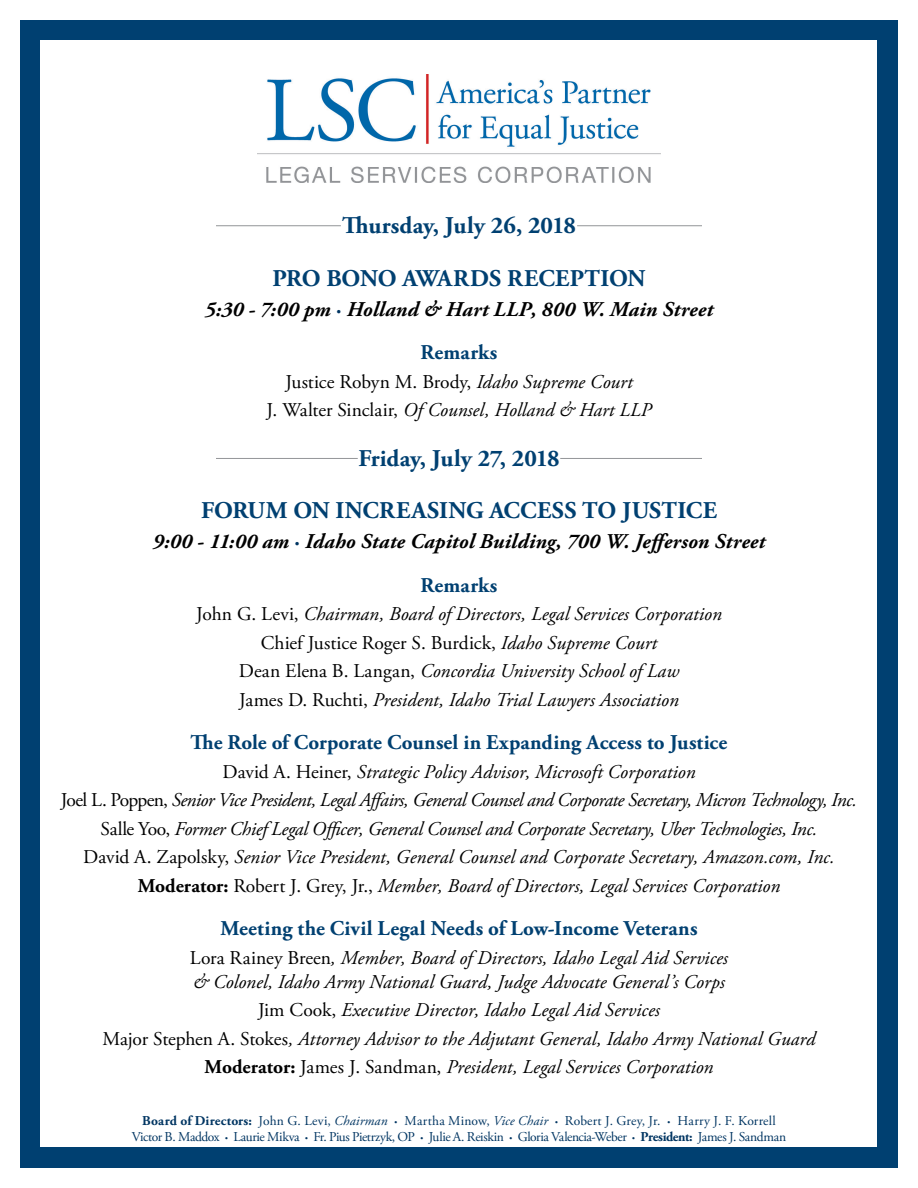
<style>
.page{position:relative;width:918px;height:1188px;background:#fff}
.page>*{position:absolute;margin:0;border:0;box-sizing:border-box;transform-origin:0 0}
.t1{font:700 24px "Adobe Garamond Pro";color:#004071}
.INTRO_REMARKS_panel{font:700 21px "Adobe Garamond Pro";letter-spacing:.005em;color:#004071}
.BOARD_MEMBER_panelis{font:italic 700 21px "Adobe Garamond Pro";letter-spacing:.01em;color:#000}
.BOARD_MEMBER_panelis-2{font:italic 19.5px "Adobe Garamond Pro";color:#000}
.BOARD_MEMBER_panelis-3{font:italic 19.5px "Adobe Garamond Pro";letter-spacing:-.03em;color:#000}
.BOARD_MEMBER_panelis-4{font:italic 19.5px "Adobe Garamond Pro";letter-spacing:-.02em;color:#000}
.BOARD_MEMBER_panelis-5{font:19.5px "Adobe Garamond Pro";color:#000}
.t2{font:13.5px "Adobe Garamond Pro";letter-spacing:-.02em;color:#003562}
.t3{font:13.5px "Adobe Garamond Pro";letter-spacing:.015em;color:#003562}
.s1{font-style:normal;color:#003562}
.s2{font-style:italic}
.s3{font-style:normal}
.s4{font-weight:700;font-style:normal}
.s5{font-weight:700}
</style>
<div class="page">
<div style="left:20px;top:20px;width:878px;height:1148px;background:#004071"></div>
<div style="left:40px;top:40px;width:838px;height:1108px;background:#fff"></div>
<img style="left:258px;top:74px;width:402px;height:108px">
<hr style="left:216px;top:225px;width:125px;height:1px;background:#939598">
<hr style="left:577px;top:225px;width:125px;height:1px;background:#939598">
<hr style="left:216px;top:458px;width:142px;height:1px;background:#939598">
<hr style="left:560px;top:458px;width:142px;height:1px;background:#939598">
<p class="t1" style="left:342px;top:212px;width:235px">Thursday, July 26, 2018</p>
<p class="t1" style="left:272px;top:264px;width:375px">PRO BONO AWARDS RECEPTION</p>
<p class="BOARD_MEMBER_panelis" style="left:205px;top:297px;width:510px">5:30 - 7:00 pm <span class="s1">·</span> Holland &amp; Hart LLP, 800 W. Main Street</p>
<p class="INTRO_REMARKS_panel" style="left:421px;top:341px;width:78px">Remarks</p>
<p class="BOARD_MEMBER_panelis-5" style="left:285px;top:370px;width:349px">Justice Robyn M. Brody, <span class="s2">Idaho Supreme Court</span></p>
<p class="BOARD_MEMBER_panelis-2" style="left:266px;top:399px;width:387px"><span class="s3">J. Walter Sinclair,</span> Of Counsel, Holland &amp; Hart LLP</p>
<p class="t1" style="left:358px;top:444px;width:203px">Friday, July 27, 2018</p>
<p class="t1" style="left:201px;top:497px;width:517px">FORUM ON INCREASING ACCESS TO JUSTICE</p>
<p class="BOARD_MEMBER_panelis" style="left:153px;top:530px;width:614px">9:00 - 11:00 am <span class="s1">·</span> Idaho State Capitol Building, 700 W. Jefferson Street</p>
<p class="INTRO_REMARKS_panel" style="left:421px;top:573px;width:78px">Remarks</p>
<p class="BOARD_MEMBER_panelis-2" style="left:196px;top:603px;width:527px"><span class="s3">John G. Levi,</span> Chairman, Board of Directors, Legal Services Corporation</p>
<p class="BOARD_MEMBER_panelis-5" style="left:261px;top:631px;width:398px">Chief Justice Roger S. Burdick, <span class="s2">Idaho Supreme Court</span></p>
<p class="BOARD_MEMBER_panelis-2" style="left:239px;top:660px;width:442px"><span class="s3">Dean Elena B. Langan,</span> Concordia University School of Law</p>
<p class="BOARD_MEMBER_panelis-2" style="left:239px;top:688px;width:441px"><span class="s3">James D. Ruchti,</span> President, Idaho Trial Lawyers Association</p>
<p class="INTRO_REMARKS_panel" style="left:191px;top:731px;width:538px">The Role of Corporate Counsel in Expanding Access to Justice</p>
<p class="BOARD_MEMBER_panelis-2" style="left:223px;top:760px;width:474px"><span class="s3">David A. Heiner,</span> Strategic Policy Advisor, Microsoft Corporation</p>
<p class="BOARD_MEMBER_panelis-3" style="left:61px;top:789px;width:798px"><span class="s3">Joel L. Poppen,</span> Senior Vice President, Legal Affairs, General Counsel and Corporate Secretary, Micron Technology, Inc.</p>
<p class="BOARD_MEMBER_panelis-4" style="left:101px;top:817px;width:718px"><span class="s3">Salle Yoo,</span> Former Chief Legal Officer, General Counsel and Corporate Secretary, Uber Technologies, Inc.</p>
<p class="BOARD_MEMBER_panelis-2" style="left:83px;top:846px;width:753px"><span class="s3">David A. Zapolsky,</span> Senior Vice President, General Counsel and Corporate Secretary, Amazon.com, Inc.</p>
<p class="BOARD_MEMBER_panelis-2" style="left:138px;top:874px;width:644px"><span class="s4">Moderator:</span> <span class="s3">Robert J. Grey, Jr.,</span> Member, Board of Directors, Legal Services Corporation</p>
<p class="INTRO_REMARKS_panel" style="left:220px;top:917px;width:479px">Meeting the Civil Legal Needs of Low-Income Veterans</p>
<p class="BOARD_MEMBER_panelis-2" style="left:190px;top:946px;width:540px"><span class="s3">Lora Rainey Breen</span>, Member, Board of Directors, Idaho Legal Aid Services</p>
<p class="BOARD_MEMBER_panelis-2" style="left:193px;top:970px;width:533px">&amp; Colonel, Idaho Army National Guard, Judge Advocate General’s Corps</p>
<p class="BOARD_MEMBER_panelis-2" style="left:258px;top:999px;width:403px"><span class="s3">Jim Cook,</span> Executive Director, Idaho Legal Aid Services</p>
<p class="BOARD_MEMBER_panelis-2" style="left:102px;top:1027px;width:715px"><span class="s3">Major Stephen A. Stokes</span>, Attorney Advisor to the Adjutant General, Idaho Army National Guard</p>
<p class="BOARD_MEMBER_panelis-2" style="left:205px;top:1056px;width:510px"><span class="s4">Moderator:</span> <span class="s3">James J. Sandman,</span> President, Legal Services Corporation</p>
<p class="t3" style="left:142px;top:1112px;width:635px"><span class="s5">Board of Directors:</span> John G. Levi, <span class="s2">Chairman</span> <span class="s5">·</span> Martha Minow, <span class="s2">Vice Chair</span> <span class="s5">·</span> Robert J. Grey, Jr. <span class="s5">·</span> Harry J. F. Korrell</p>
<p class="t2" style="left:132px;top:1128px;width:656px">Victor B. Maddox <span class="s5">·</span> Laurie Mikva <span class="s5">·</span> Fr. Pius Pietrzyk, OP <span class="s5">·</span> Julie A. Reiskin <span class="s5">·</span> Gloria Valencia-Weber <span class="s5">· President:</span> James J. Sandman</p>
</div>
